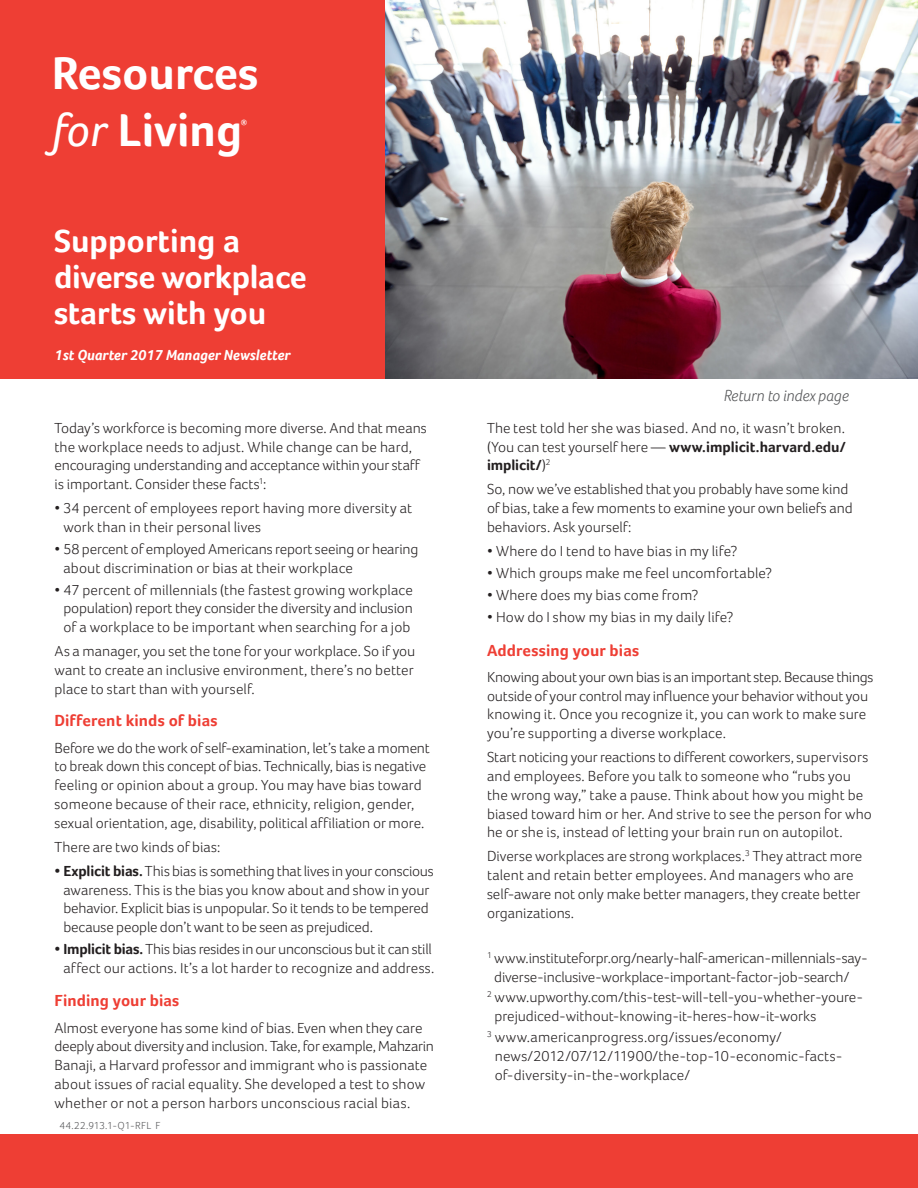
<style>
.page{position:relative;width:918px;height:1188px;background:#fff}
.page>*{position:absolute;margin:0;border:0;box-sizing:border-box;transform-origin:0 0}
.t1{font:700 47.25px/56.7px "Foco";color:#fff}
.t2{font:700 33px/36px "Foco";color:#fff}
.Color_Header{font:700 16.5px "Foco";letter-spacing:.005em;color:#ee3e34}
.t3{font:italic 300 16.5px "Foco";color:#57585a}
.Body{font:300 15px/18.8px "Foco";color:#231f20}
.t4{font:italic 700 15px "Foco";color:#fff}
._11-Part_number__200{font:300 10.5px "Foco";letter-spacing:.03em;color:#57585a}
.t5{font:700 7.8px "Foco";color:#fff}
.s1{font-weight:400;font-style:italic}
.s2{font-weight:700}
</style>
<div class="page">
<img style="left:384px;top:0;width:534px;height:378px">
<div style="left:0;top:1135px;width:918px;height:53px;background:#ee3e34"></div>
<div style="left:0;top:0;width:384px;height:379px;background:#ee3e34"></div>
<p class="t1" style="left:52px;top:44px;width:208px">Resources <span class="s1">for</span> Living</p>
<p class="t5" style="left:241px;top:117px;width:8px">®</p>
<p class="t2" style="left:54px;top:222px;width:254px">Supporting a diverse workplace starts with you</p>
<p class="t4" style="left:54px;top:346px;width:238px">1st Quarter 2017 Manager Newsletter</p>
<p class="Body" style="left:54px;top:418px;width:374px">Today’s workforce is becoming more diverse. And that means the workplace needs to adjust. While change can be hard, encouraging understanding and acceptance within your staff is important. Consider these facts<sup>1</sup>:</p>
<p class="Body" style="left:63px;top:499px;width:350px;text-indent:-9px">• 34 percent of employees report having more diversity at work than in their personal lives</p>
<p class="Body" style="left:63px;top:539px;width:357px;text-indent:-9px">• 58 percent of employed Americans report seeing or hearing about discrimination or bias at their workplace</p>
<p class="Body" style="left:63px;top:580px;width:351px;text-align:justify;text-indent:-9px">• 47 percent of millennials (the fastest growing workplace population) report they consider the diversity and inclusion of a workplace to be important when searching for a job</p>
<p class="Body" style="left:54px;top:642px;width:362px;text-align:justify">As a manager, you set the tone for your workplace. So if you want to create an inclusive environment, there’s no better place to start than with yourself.</p>
<p class="Color_Header" style="left:54px;top:711px;width:165px">Different kinds of bias</p>
<p class="Body" style="left:54px;top:738px;width:377px">Before we do the work of self-examination, let’s take a moment to break down this concept of bias. Technically, bias is negative feeling or opinion about a group. You may have bias toward someone because of their race, ethnicity, religion, gender, sexual orientation, age, disability, political affiliation or more.</p>
<p class="Body" style="left:54px;top:837px;width:167px">There are two kinds of bias:</p>
<p class="Body" style="left:63px;top:861px;width:372px;text-indent:-9px"><span class="s2">• Explicit bias.</span> This bias is something that lives in your conscious awareness. This is the bias you know about and show in your behavior. Explicit bias is unpopular. So it tends to be tempered because people don’t want to be seen as prejudiced.</p>
<p class="Body" style="left:54px;top:940px;width:382px;text-align:right"><span class="s2">• Implicit bias.</span> This bias resides in our unconscious but it can still affect our actions. It’s a lot harder to recognize and address.</p>
<p class="Color_Header" style="left:54px;top:991px;width:126px">Finding your bias</p>
<p class="Body" style="left:54px;top:1018px;width:381px">Almost everyone has some kind of bias. Even when they care deeply about diversity and inclusion. Take, for example, Mahzarin Banaji, a Harvard professor and immigrant who is passionate about issues of racial equality. She developed a test to show whether or not a person harbors unconscious racial bias.</p>
<p class="_11-Part_number__200" style="left:59px;top:1120px;width:103px">44.22.913.1-Q1-RFL F</p>
<p class="t3" style="left:724px;top:386px;width:127px">Return to index page</p>
<p class="Body" style="left:487px;top:418px;width:360px;text-align:justify">The test told her she was biased. And no, it wasn’t broken. (You can test yourself here — <span class="s2">www.implicit.harvard.edu/ implicit/</span>)<sup>2</sup></p>
<p class="Body" style="left:487px;top:480px;width:367px">So, now we’ve established that you probably have some kind of bias, take a few moments to examine your own beliefs and behaviors. Ask yourself:</p>
<p class="Body" style="left:487px;top:542px;width:252px">• Where do I tend to have bias in my life?</p>
<p class="Body" style="left:487px;top:564px;width:287px">• Which groups make me feel uncomfortable?</p>
<p class="Body" style="left:487px;top:586px;width:213px">• Where does my bias come from?</p>
<p class="Body" style="left:487px;top:608px;width:248px">• How do I show my bias in my daily life?</p>
<p class="Color_Header" style="left:487px;top:640px;width:154px">Addressing your bias</p>
<p class="Body" style="left:487px;top:667px;width:388px">Knowing about your own bias is an important step. Because things outside of your control may influence your behavior without you knowing it. Once you recognize it, you can work to make sure you’re supporting a diverse workplace.</p>
<p class="Body" style="left:487px;top:748px;width:386px">Start noticing your reactions to different coworkers, supervisors and employees. Before you talk to someone who “rubs you the wrong way,” take a pause. Think about how you might be biased toward him or her. And strive to see the person for who he or she is, instead of letting your brain run on autopilot.</p>
<p class="Body" style="left:487px;top:847px;width:377px">Diverse workplaces are strong workplaces.<sup>3</sup> They attract more talent and retain better employees. And managers who are self-aware not only make better managers, they create better organizations.</p>
<p class="Body" style="left:494px;top:948px;width:375px;text-indent:-7px"><sup>1</sup> www.instituteforpr.org/nearly-half-american-millennials-say&shy;diverse-inclusive-workplace-important-factor-job-search/</p>
<p class="Body" style="left:495px;top:988px;width:370px;text-indent:-7px"><sup>2</sup> www.upworthy.com/this-test-will-tell-you-whether-youre&shy;prejudiced-without-knowing-it-heres-how-it-works</p>
<p class="Body" style="left:495px;top:1028px;width:349px;text-indent:-8px"><sup>3</sup> www.americanprogress.org/issues/economy/ news/2012/07/12/11900/the-top-10-economic-facts&shy;of-diversity-in-the-workplace/</p>
</div>
